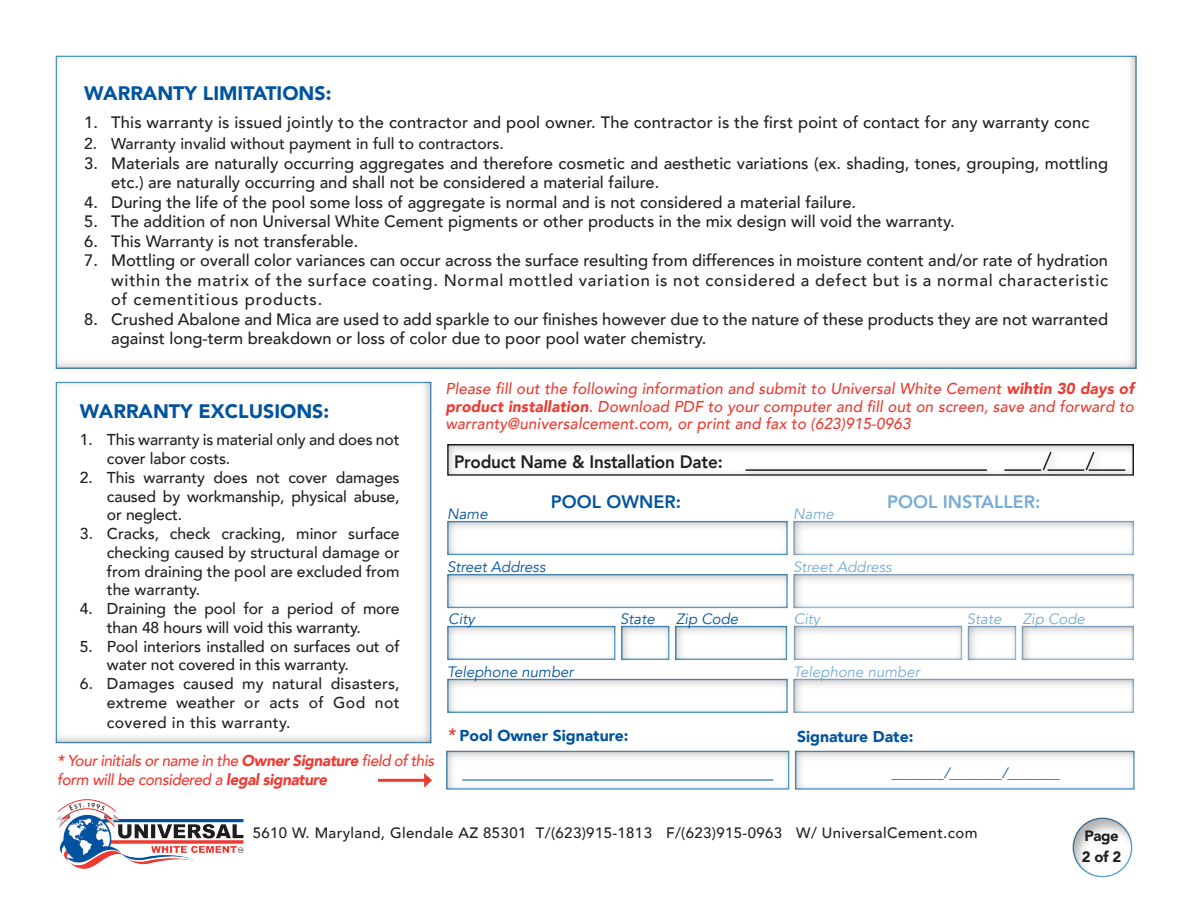
<style>
.page{position:relative;width:1188px;height:918px;background:#fff}
.page>*{position:absolute;margin:0;border:0;box-sizing:border-box;transform-origin:0 0}
.t1{font:900 19.5px "Avenir";color:#0153a0}
.t2{font:800 18px "Avenir";letter-spacing:-.01em;color:#231f20;scale:.95 1}
.t3{font:800 18px "Avenir";color:#76abd7}
.t4{font:800 18px "Avenir";color:#0153a0}
.t5{font:500 16.5px/19.5px "Avenir";color:#231f20}
.t6{font:500 15.75px/18.8px "Avenir";letter-spacing:-.01em;color:#231f20}
.t7{font:italic 500 15.75px/17.2px "Avenir";letter-spacing:.01em;color:#ee3b32;text-align:justify}
.t8{font:italic 500 15.75px/18.9px "Avenir";letter-spacing:-.025em;color:#ee3b32}
.t9{font:500 15.75px/18.8px "Avenir";letter-spacing:.01em;color:#231f20;text-align:right}
.t10{font:900 15.75px "Avenir";color:#0153a0}
.t11{font:500 15.75px "Avenir";letter-spacing:.025em;color:#231f20}
.t12{font:500 15px "Avenir";letter-spacing:.025em;color:#231f20}
.t13{font:italic 15px "Avenir";color:#0153a0}
.t14{font:italic 15px "Avenir";color:#76abd7}
.t15{font:900 15px "Avenir";letter-spacing:-.025em;color:#231f20}
.s1{font-weight:800}
.s2{font-weight:900}
.s3{font-weight:800;font-style:italic;font-size:18px;color:#ee3b32}
</style>
<div class="page">
<div style="left:1072px;top:817px;width:63px;height:63px;background:#231f20;opacity:.35"></div>
<div style="left:445px;top:442px;width:690px;height:34px;background:#231f20;opacity:.35"></div>
<div style="left:445px;top:518px;width:343px;height:38px;background:#231f20;opacity:.35"></div>
<div style="left:791px;top:518px;width:344px;height:38px;background:#231f20;opacity:.35"></div>
<div style="left:445px;top:572px;width:343px;height:37px;background:#231f20;opacity:.35"></div>
<div style="left:791px;top:572px;width:344px;height:37px;background:#231f20;opacity:.35"></div>
<div style="left:445px;top:623px;width:171px;height:38px;background:#231f20;opacity:.35"></div>
<div style="left:792px;top:623px;width:171px;height:38px;background:#231f20;opacity:.35"></div>
<div style="left:619px;top:623px;width:51px;height:38px;background:#231f20;opacity:.35"></div>
<div style="left:965px;top:623px;width:51px;height:38px;background:#231f20;opacity:.35"></div>
<div style="left:673px;top:623px;width:115px;height:38px;background:#231f20;opacity:.35"></div>
<div style="left:1019px;top:623px;width:116px;height:38px;background:#231f20;opacity:.35"></div>
<div style="left:445px;top:676px;width:343px;height:38px;background:#231f20;opacity:.35"></div>
<div style="left:791px;top:676px;width:344px;height:38px;background:#231f20;opacity:.35"></div>
<div style="left:444px;top:748px;width:347px;height:42px;background:#231f20;opacity:.35"></div>
<div style="left:793px;top:748px;width:343px;height:42px;background:#231f20;opacity:.35"></div>
<div style="left:458px;top:774px;width:324px;height:16px;background:#231f20;opacity:.35"></div>
<hr style="left:462px;top:780px;width:311px;height:1px;background:#0153a0">
<hr style="left:378px;top:779px;width:48px;height:3px;background:#ee3b32">
<svg style="left:424px;top:773px;width:8px;height:15px"></svg>
<div style="left:741px;top:463px;width:256px;height:18px;background:#231f20;opacity:.35"></div>
<hr style="left:746px;top:469px;width:241px;height:2px;background:#231f20">
<div style="left:1043px;top:463px;width:51px;height:18px;background:#231f20;opacity:.35"></div>
<hr style="left:1048px;top:469px;width:36px;height:2px;background:#231f20">
<div style="left:1084px;top:463px;width:51px;height:18px;background:#231f20;opacity:.35"></div>
<hr style="left:1089px;top:469px;width:36px;height:2px;background:#231f20">
<div style="left:999px;top:463px;width:52px;height:18px;background:#231f20;opacity:.35"></div>
<hr style="left:1004px;top:469px;width:37px;height:2px;background:#231f20">
<div style="left:1038px;top:447px;width:23px;height:33px;background:#231f20;opacity:.35"></div>
<svg style="left:1041px;top:450px;width:12px;height:22px"></svg>
<div style="left:1081px;top:447px;width:23px;height:33px;background:#231f20;opacity:.35"></div>
<svg style="left:1084px;top:450px;width:12px;height:22px"></svg>
<img style="left:56px;top:799px;width:188px;height:70px">
<p class="t1" style="left:84px;top:76px;width:249px">WARRANTY LIMITATIONS:</p>
<p class="t5" style="left:84px;top:112px;width:1007px">1. This warranty is issued jointly to the contractor and pool owner. The contractor is the first point of contact for any warranty conc</p>
<p class="t6" style="left:84px;top:134px;width:421px">2. Warranty invalid without payment in full to contractors.</p>
<p class="t5" style="left:111px;top:152px;width:998px;text-indent:-27px">3. Materials are naturally occurring aggregates and therefore cosmetic and aesthetic variations (ex. shading, tones, grouping, mottling etc.) are naturally occurring and shall not be considered a material failure.</p>
<p class="t5" style="left:84px;top:191px;width:773px">4. During the life of the pool some loss of aggregate is normal and is not considered a material failure.</p>
<p class="t5" style="left:84px;top:211px;width:872px">5. The addition of non Universal White Cement pigments or other products in the mix design will void the warranty.</p>
<p class="t5" style="left:84px;top:230px;width:276px">6. This Warranty is not transferable.</p>
<p class="t5" style="left:111px;top:250px;width:998px;text-align:justify;text-indent:-27px">7. Mottling or overall color variances can occur across the surface resulting from differences in moisture content and/or rate of hydration within the matrix of the surface coating. Normal mottled variation is not considered a defect but is a normal characteristic of cementitious products.</p>
<p class="t5" style="left:111px;top:308px;width:998px;text-indent:-27px">8. Crushed Abalone and Mica are used to add sparkle to our finishes however due to the nature of these products they are not warranted against long-term breakdown or loss of color due to poor pool water chemistry.</p>
<p class="t1" style="left:80px;top:394px;width:251px">WARRANTY EXCLUSIONS:</p>
<p class="t6" style="left:107px;top:430px;width:294px;text-indent:-27px">1. This warranty is material only and does not cover labor costs.</p>
<p class="t6" style="left:107px;top:467px;width:294px;text-align:justify;text-indent:-27px">2. This warranty does not cover damages caused by workmanship, physical abuse, or neglect.</p>
<p class="t6" style="left:107px;top:524px;width:294px;text-align:justify;text-indent:-27px">3. Cracks, check cracking, minor surface checking caused by structural damage or from draining the pool are excluded from the warranty.</p>
<p class="t6" style="left:107px;top:599px;width:294px;text-indent:-27px">4. Draining the pool for a period of more than 48 hours will void this warranty.</p>
<p class="t6" style="left:107px;top:636px;width:294px;text-indent:-27px">5. Pool interiors installed on surfaces out of water not covered in this warranty.</p>
<p class="t9" style="left:80px;top:674px;width:321px">6. Damages caused my natural disasters, extreme weather or acts of God not</p>
<p class="t11" style="left:107px;top:709px;width:185px">covered in this warranty.</p>
<p class="t8" style="left:57px;top:752px;width:378px"><span class="s1">*</span> Your initials or name in the <span class="s2">Owner Signature</span> field of this form will be considered a <span class="s2">legal signature</span></p>
<p class="t7" style="left:446px;top:381px;width:690px">Please fill out the following information and submit to Universal White Cement <span class="s2">wihtin 30 days of product installation</span>. Download PDF to your computer and fill out on screen, save and forward to warranty@universalcement.com, or print and fax to (623)915-0963</p>
<p class="t2" style="left:454px;top:448px;width:284px">Product Name &amp; Installation Date:</p>
<p class="t4" style="left:551px;top:487px;width:132px">POOL OWNER:</p>
<p class="t13" style="left:447px;top:505px;width:42px">Name</p>
<p class="t14" style="left:793px;top:505px;width:42px">Name</p>
<p class="t3" style="left:887px;top:487px;width:155px">POOL INSTALLER:</p>
<p class="t13" style="left:447px;top:558px;width:100px">Street Address</p>
<p class="t14" style="left:793px;top:558px;width:100px">Street Address</p>
<p class="t13" style="left:448px;top:610px;width:28px">City</p>
<p class="t13" style="left:620px;top:610px;width:36px">State</p>
<p class="t13" style="left:676px;top:610px;width:64px">Zip Code</p>
<p class="t14" style="left:794px;top:610px;width:28px">City</p>
<p class="t14" style="left:967px;top:610px;width:36px">State</p>
<p class="t14" style="left:1023px;top:610px;width:64px">Zip Code</p>
<p class="t13" style="left:447px;top:663px;width:128px">Telephone number</p>
<p class="t14" style="left:793px;top:663px;width:128px">Telephone number</p>
<p class="t10" style="left:447px;top:722px;width:183px"><span class="s3">*</span> Pool Owner Signature:</p>
<p class="t10" style="left:797px;top:723px;width:118px">Signature Date:</p>
<p class="t13" style="left:892px;top:764px;width:170px">_______/_______/_______</p>
<p class="t12" style="left:253px;top:820px;width:726px">5610 W. Maryland, Glendale AZ 85301 T/(623)915-1813 F/(623)915-0963 W/ UniversalCement.com</p>
<p class="t15" style="left:1084px;top:823px;width:36px">Page</p>
<p class="t15" style="left:1082px;top:844px;width:41px">2 of 2</p>
</div>
